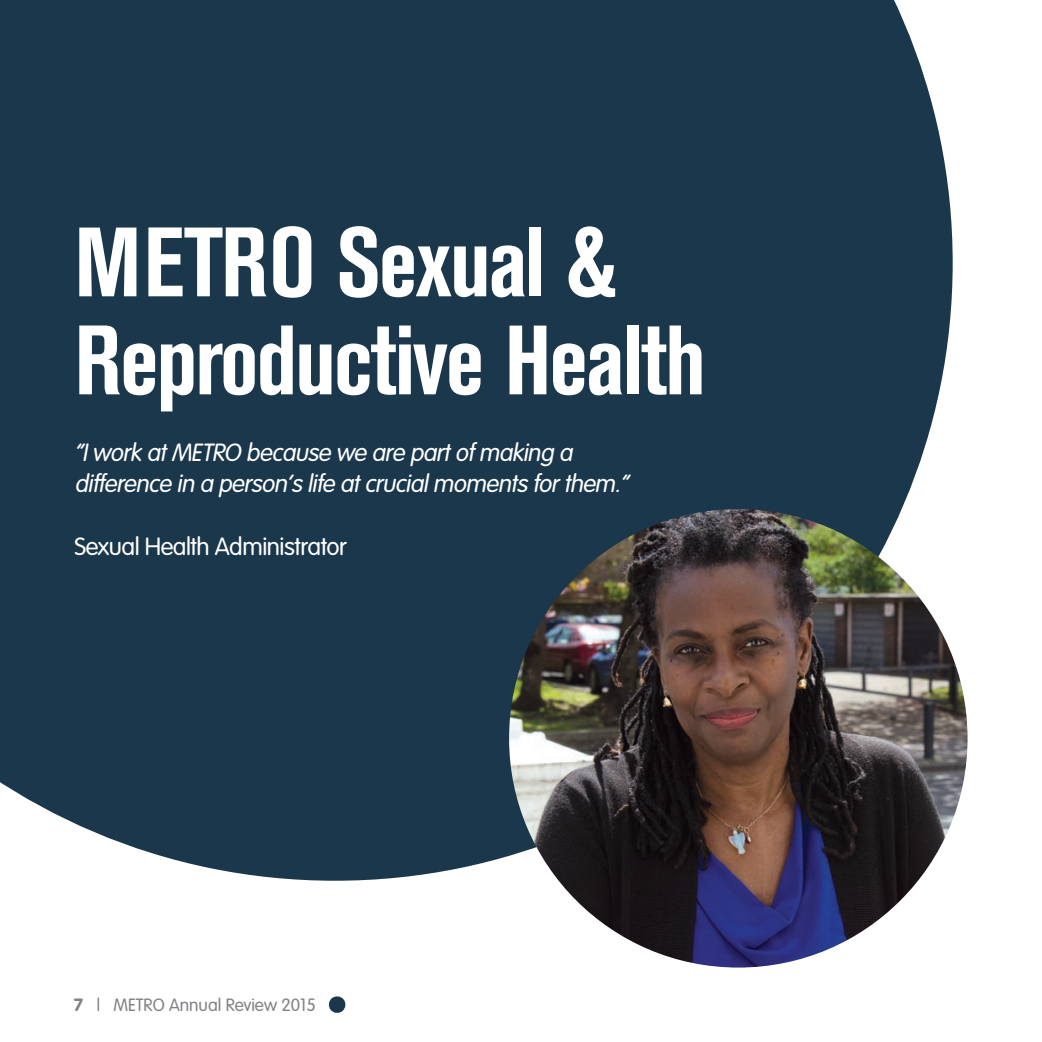
<style>
.page{position:relative;width:1042px;height:1042px;background:#fff}
.page>*{position:absolute;margin:0;border:0;box-sizing:border-box;transform-origin:0 0}
.embracing_header{font:700 condensed 97.3px/98px "Akzidenz Grotesk BE";letter-spacing:-.02em;color:#fff}
.quote{font:italic 300 24.5px/31.5px "VAG Rounded";letter-spacing:-.02em;color:#fff}
.quote-2{font:300 24.5px "VAG Rounded";letter-spacing:-.02em;color:#fff}
.t1{font:300 17.5px "VAG Rounded";color:#808285}
.s1{font-weight:700}
</style>
<div class="page">
<div style="left:0;top:0;width:952px;height:881px;background:#1a374b"></div>
<svg style="left:328px;top:996px;width:18px;height:17px"></svg>
<img style="left:509px;top:509px;width:458px;height:458px;border-radius:229px">
<p class="embracing_header" style="left:74px;top:215px;width:633px">METRO Sexual &amp;<br>Reproductive Health</p>
<p class="quote" style="left:74px;top:436px;width:560px">“Iwork atMETRO because we are partof making a difference in a person’s life atcrucialmoments forthem.”</p>
<p class="quote-2" style="left:74px;top:533px;width:274px">Sexual Health Administrator</p>
<p class="t1" style="left:74px;top:995px;width:243px"><span class="s1">7</span> | METRO Annual Review 2015</p>
</div>
